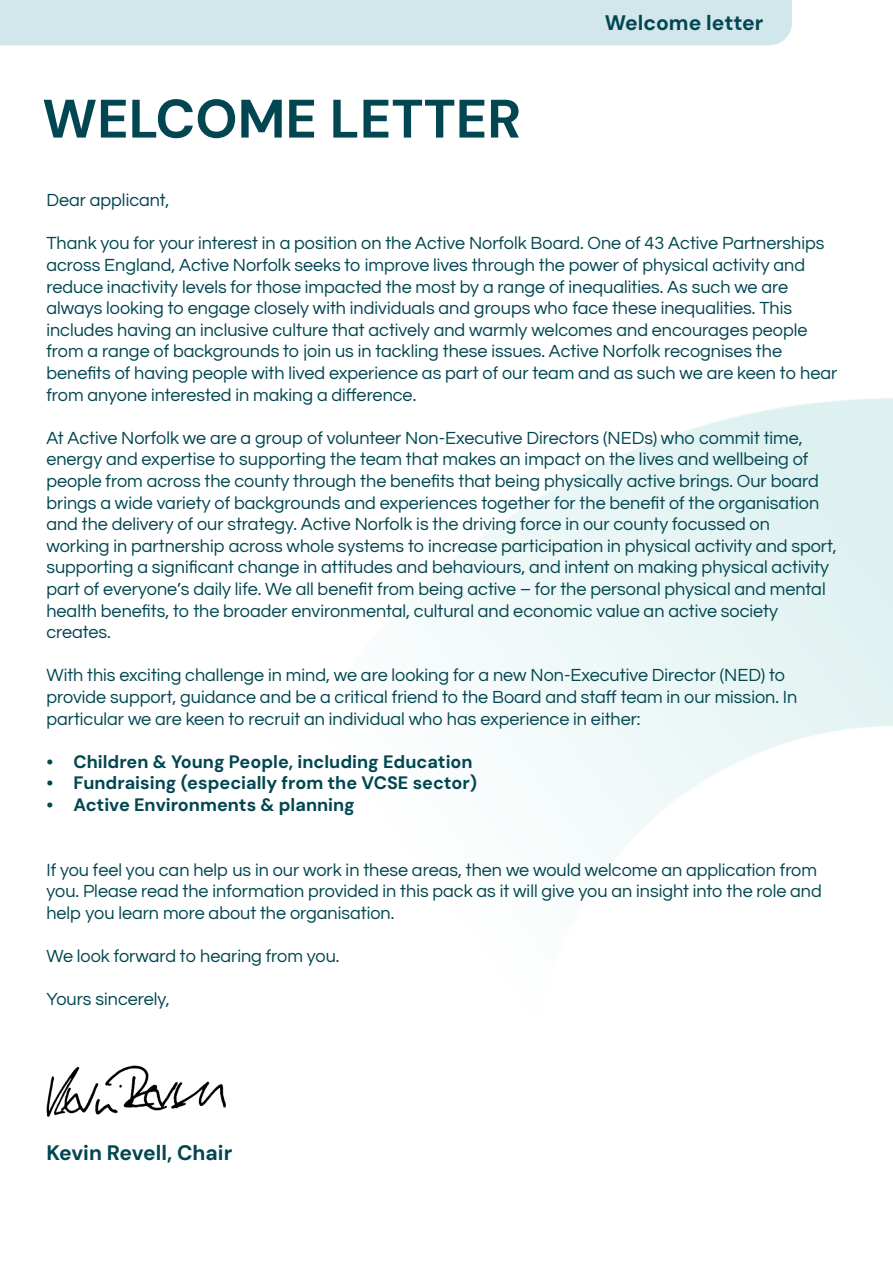
<style>
.page{position:relative;width:893px;height:1263px;background:#fff}
.page>*{position:absolute;margin:0;border:0;box-sizing:border-box;transform-origin:0 0}
.t1{font:54px "DM Sans 9 pt";color:#014650}
.t2{font:21px "DM Sans 9 pt";color:#014650}
.t3{font:18px/21.6px "Questrial";color:#014650}
.t4{font:18px "DM Sans 9 pt";color:#014650}
</style>
<div class="page">
<div style="left:0;top:0;width:792px;height:45px;background:#d2e7eb"></div>
<img style="left:46px;top:1065px;width:181px;height:52px">
<p class="t1" style="left:42px;top:85px;width:481px">WELCOME LETTER</p>
<p class="t2" style="left:605px;top:10px;width:160px">Welcome letter</p>
<p class="t3" style="left:46px;top:190px;width:124px">Dear applicant,</p>
<p class="t3" style="left:46px;top:233px;width:792px">Thank you for your interest in a position on the Active Norfolk Board. One of 43 Active Partnerships across England, Active Norfolk seeks to improve lives through the power of physical activity and reduce inactivity levels for those impacted the most by a range of inequalities. As such we are always looking to engage closely with individuals and groups who face these inequalities. This includes having an inclusive culture that actively and warmly welcomes and encourages people from a range of backgrounds to join us in tackling these issues. Active Norfolk recognises the benefits of having people with lived experience as part of our team and as such we are keen to hear from anyone interested in making a difference.</p>
<p class="t3" style="left:46px;top:428px;width:792px">At Active Norfolk we are a group of volunteer Non-Executive Directors (NEDs) who commit time, energy and expertise to supporting the team that makes an impact on the lives and wellbeing of people from across the county through the benefits that being physically active brings. Our board brings a wide variety of backgrounds and experiences together for the benefit of the organisation and the delivery of our strategy. Active Norfolk is the driving force in our county focussed on working in partnership across whole systems to increase participation in physical activity and sport, supporting a significant change in attitudes and behaviours, and intent on making physical activity part of everyone’s daily life. We all benefit from being active – for the personal physical and mental health benefits, to the broader environmental, cultural and economic value an active society creates.</p>
<p class="t3" style="left:46px;top:665px;width:752px">With this exciting challenge in mind, we are looking for a new Non-Executive Director (NED) to provide support, guidance and be a critical friend to the Board and staff team in our mission. In particular we are keen to recruit an individual who has experience in either:</p>
<p class="t4" style="left:46px;top:750px;width:428px">• Children &amp; Young People, including Education</p>
<p class="t4" style="left:46px;top:772px;width:432px">• Fundraising (especially from the VCSE sector)</p>
<p class="t4" style="left:46px;top:793px;width:310px">• Active Environments &amp; planning</p>
<p class="t3" style="left:46px;top:860px;width:777px">If you feel you can help us in our work in these areas, then we would welcome an application from you. Please read the information provided in this pack as it will give you an insight into the role and help you learn more about the organisation.</p>
<p class="t3" style="left:46px;top:946px;width:295px">We look forward to hearing from you.</p>
<p class="t3" style="left:46px;top:989px;width:125px">Yours sincerely,</p>
<p class="t2" style="left:46px;top:1140px;width:187px">Kevin Revell, Chair</p>
</div>
